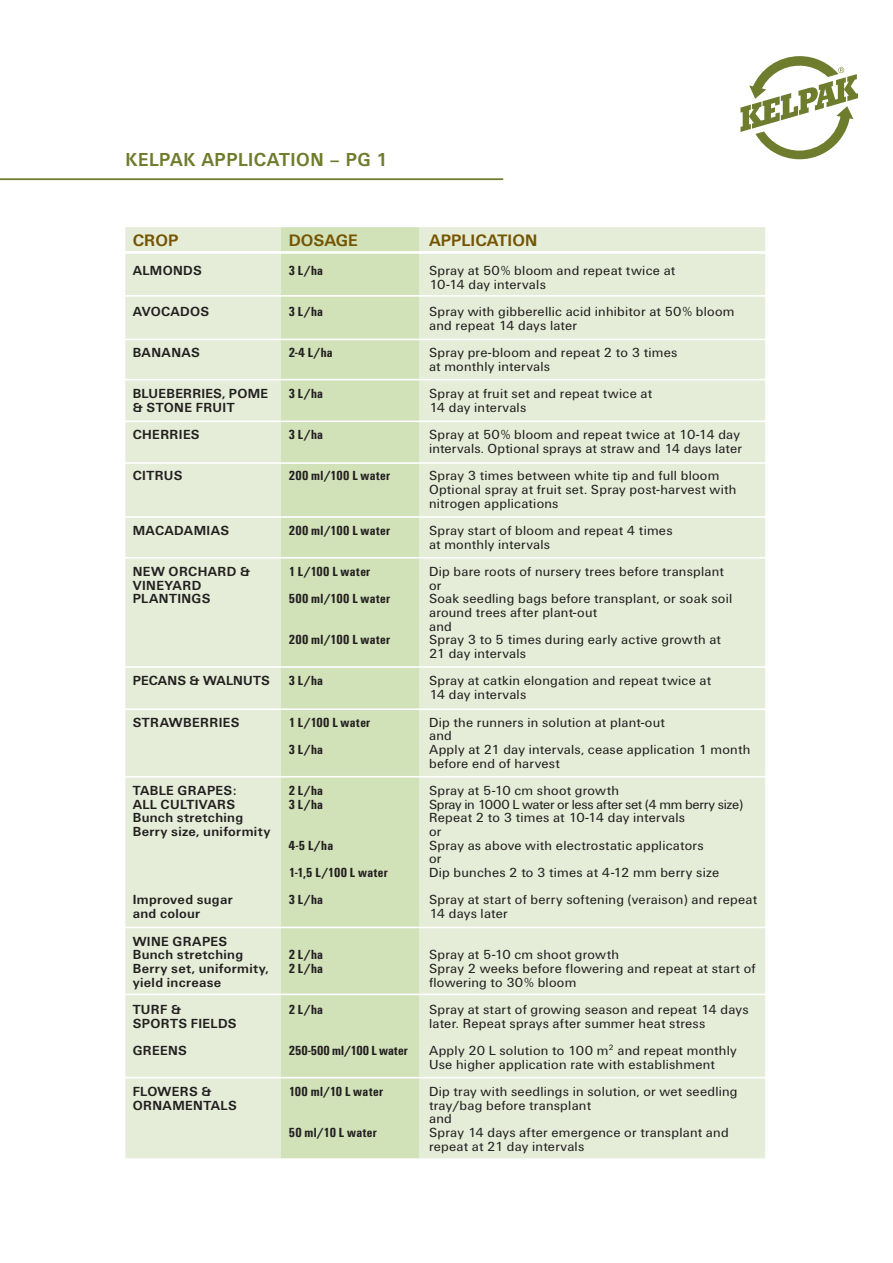
<style>
.page{position:relative;width:893px;height:1263px;background:#fff}
.page>*{position:absolute;margin:0;border:0;box-sizing:border-box;transform-origin:0 0}
.t1{font:700 19.5px "Unitus T";letter-spacing:.03em;color:#6e7c2e;scale:.96 1}
.t2{font:700 17.25px "Unitus T";color:#755400}
.t3{font:13.65px/13.6px "Unitus T";letter-spacing:.015em;color:#231f20}
.t4{font:700 13.65px/13.6px "Unitus T";letter-spacing:.025em;color:#231f20}
.t5{font:700 condensed 13.65px/27.3px "Unitus T";letter-spacing:.02em;color:#231f20}
.t6{font:700 condensed 13.65px "Unitus T";color:#231f20}
</style>
<div class="page">
<hr style="left:0;top:178px;width:503px;height:2px;background:#6e7c2e">
<div style="left:125px;top:227px;width:640px;height:931px;background:#e5edd8"></div>
<div style="left:282px;top:227px;width:137px;height:933px;background:#d1e1b8"></div>
<hr style="left:125px;top:295px;width:640px;height:2px;background:#fff">
<hr style="left:125px;top:339px;width:640px;height:1px;background:#fff">
<hr style="left:125px;top:379px;width:640px;height:1px;background:#fff">
<hr style="left:125px;top:420px;width:640px;height:2px;background:#fff">
<hr style="left:125px;top:462px;width:640px;height:2px;background:#fff">
<hr style="left:125px;top:516px;width:640px;height:2px;background:#fff">
<hr style="left:125px;top:557px;width:640px;height:2px;background:#fff">
<hr style="left:125px;top:666px;width:640px;height:2px;background:#fff">
<hr style="left:125px;top:708px;width:640px;height:2px;background:#fff">
<hr style="left:125px;top:776px;width:640px;height:1px;background:#fff">
<hr style="left:125px;top:927px;width:640px;height:1px;background:#fff">
<hr style="left:125px;top:993px;width:640px;height:2px;background:#fff">
<hr style="left:125px;top:1077px;width:640px;height:1px;background:#fff">
<hr style="left:125px;top:251px;width:640px;height:3px;background:#fff">
<hr style="left:125px;top:1158px;width:640px;height:3px;background:#fff">
<svg style="left:740px;top:56px;width:118px;height:103px"></svg>
<h1 class="t1" style="left:125px;top:148px;width:275px">KELPAK APPLICATION – PG 1</h1>
<p class="t2" style="left:133px;top:230px;width:47px">CROP</p>
<p class="t4" style="left:133px;top:263px;width:71px">ALMONDS</p>
<p class="t4" style="left:133px;top:304px;width:78px">AVOCADOS</p>
<p class="t4" style="left:133px;top:345px;width:69px">BANANAS</p>
<p class="t4" style="left:133px;top:386px;width:137px">BLUEBERRIES, POME &amp; STONE FRUIT</p>
<p class="t4" style="left:133px;top:427px;width:69px">CHERRIES</p>
<p class="t4" style="left:133px;top:469px;width:51px">CITRUS</p>
<p class="t4" style="left:133px;top:523px;width:98px">MACADAMIAS</p>
<p class="t4" style="left:133px;top:564px;width:119px">NEW ORCHARD &amp;<br>VINEYARD<br>PLANTINGS</p>
<p class="t4" style="left:133px;top:674px;width:139px">PECANS &amp; WALNUTS</p>
<p class="t4" style="left:133px;top:715px;width:108px">STRAWBERRIES</p>
<p class="t4" style="left:133px;top:783px;width:139px">TABLE GRAPES:<br>ALL CULTIVARS<br>Bunch stretching<br>Berry size, uniformity</p>
<p class="t4" style="left:133px;top:893px;width:102px">Improved sugar and colour</p>
<p class="t4" style="left:133px;top:934px;width:138px">WINE GRAPES<br>Bunch stretching<br>Berry set, uniformity, yield increase</p>
<p class="t4" style="left:133px;top:1002px;width:106px">TURF &amp;<br>SPORTS FIELDS</p>
<p class="t4" style="left:133px;top:1043px;width:56px">GREENS</p>
<p class="t4" style="left:133px;top:1084px;width:106px">FLOWERS &amp;<br>ORNAMENTALS</p>
<p class="t2" style="left:289px;top:230px;width:71px">DOSAGE</p>
<p class="t5" style="left:289px;top:256px;width:36px">3 L/ha</p>
<p class="t5" style="left:289px;top:297px;width:36px">3 L/ha</p>
<p class="t5" style="left:289px;top:339px;width:46px">2-4 L/ha</p>
<p class="t5" style="left:289px;top:380px;width:36px">3 L/ha</p>
<p class="t5" style="left:289px;top:421px;width:36px">3 L/ha</p>
<p class="t5" style="left:289px;top:462px;width:103px">200 ml/100 L water</p>
<p class="t5" style="left:289px;top:516px;width:103px">200 ml/100 L water</p>
<p class="t5" style="left:289px;top:557px;width:103px">1 L/100 L water<br>500 ml/100 L water</p>
<p class="t5" style="left:289px;top:626px;width:103px">200 ml/100 L water</p>
<p class="t5" style="left:289px;top:667px;width:36px">3 L/ha</p>
<p class="t5" style="left:289px;top:708px;width:83px">1 L/100 L water<br>3 L/ha</p>
<p class="t5" style="left:289px;top:783px;width:36px;line-height:13.6px">2 L/ha<br>3 L/ha</p>
<p class="t5" style="left:289px;top:831px;width:101px">4-5 L/ha<br>1-1,5 L/100 L water<br>3 L/ha</p>
<p class="t5" style="left:289px;top:947px;width:36px;line-height:13.6px">2 L/ha<br>2 L/ha</p>
<p class="t5" style="left:289px;top:995px;width:36px">2 L/ha</p>
<p class="t6" style="left:289px;top:1042px;width:120px">250-500 ml/100 L water</p>
<p class="t5" style="left:289px;top:1078px;width:96px">100 ml/10 L water</p>
<p class="t5" style="left:289px;top:1119px;width:89px">50 ml/10 L water</p>
<p class="t2" style="left:429px;top:230px;width:110px">APPLICATION</p>
<p class="t3" style="left:429px;top:263px;width:248px">Spray at 50% bloom and repeat twice at<br>10-14 day intervals</p>
<p class="t3" style="left:429px;top:304px;width:307px">Spray with gibberellic acid inhibitor at 50% bloom and repeat 14 days later</p>
<p class="t3" style="left:429px;top:345px;width:250px">Spray pre-bloom and repeat 2 to 3 times at monthly intervals</p>
<p class="t3" style="left:429px;top:386px;width:225px">Spray at fruit set and repeat twice at<br>14 day intervals</p>
<p class="t3" style="left:429px;top:427px;width:314px">Spray at 50% bloom and repeat twice at 10-14 day intervals. Optional sprays at straw and 14 days later</p>
<p class="t3" style="left:429px;top:469px;width:309px">Spray 3 times between white tip and full bloom<br>Optional spray at fruit set. Spray post-harvest with nitrogen applications</p>
<p class="t3" style="left:429px;top:523px;width:245px">Spray start of bloom and repeat 4 times at monthly intervals</p>
<p class="t3" style="left:429px;top:564px;width:305px">Dip bare roots of nursery trees before transplant or<br>Soak seedling bags before transplant, or soak soil around trees after plant-out<br>and<br>Spray 3 to 5 times during early active growth at<br>21 day intervals</p>
<p class="t3" style="left:429px;top:674px;width:284px">Spray at catkin elongation and repeat twice at<br>14 day intervals</p>
<p class="t3" style="left:429px;top:715px;width:323px">Dip the runners in solution at plant-out<br>and<br>Apply at 21 day intervals, cease application 1 month before end of harvest</p>
<p class="t3" style="left:429px;top:783px;width:315px">Spray at 5-10 cm shoot growth<br>Spray in 1000 L water or less after set (4 mm berry size)<br>Repeat 2 to 3 times at 10-14 day intervals<br>or<br>Spray as above with electrostatic applicators<br>or<br>Dip bunches 2 to 3 times at 4-12 mm berry size</p>
<p class="t3" style="left:429px;top:893px;width:330px">Spray at start of berry softening (veraison) and repeat<br>14 days later</p>
<p class="t3" style="left:429px;top:947px;width:328px">Spray at 5-10 cm shoot growth<br>Spray 2 weeks before flowering and repeat at start of flowering to 30% bloom</p>
<p class="t3" style="left:429px;top:1002px;width:321px">Spray at start of growing season and repeat 14 days later. Repeat sprays after summer heat stress</p>
<p class="t3" style="left:429px;top:1043px;width:309px">Apply 20 L solution to 100 m<sup>2</sup> and repeat monthly<br>Use higher application rate with establishment</p>
<p class="t3" style="left:429px;top:1084px;width:310px">Dip tray with seedlings in solution, or wet seedling tray/bag before transplant<br>and<br>Spray 14 days after emergence or transplant and repeat at 21 day intervals</p>
</div>
